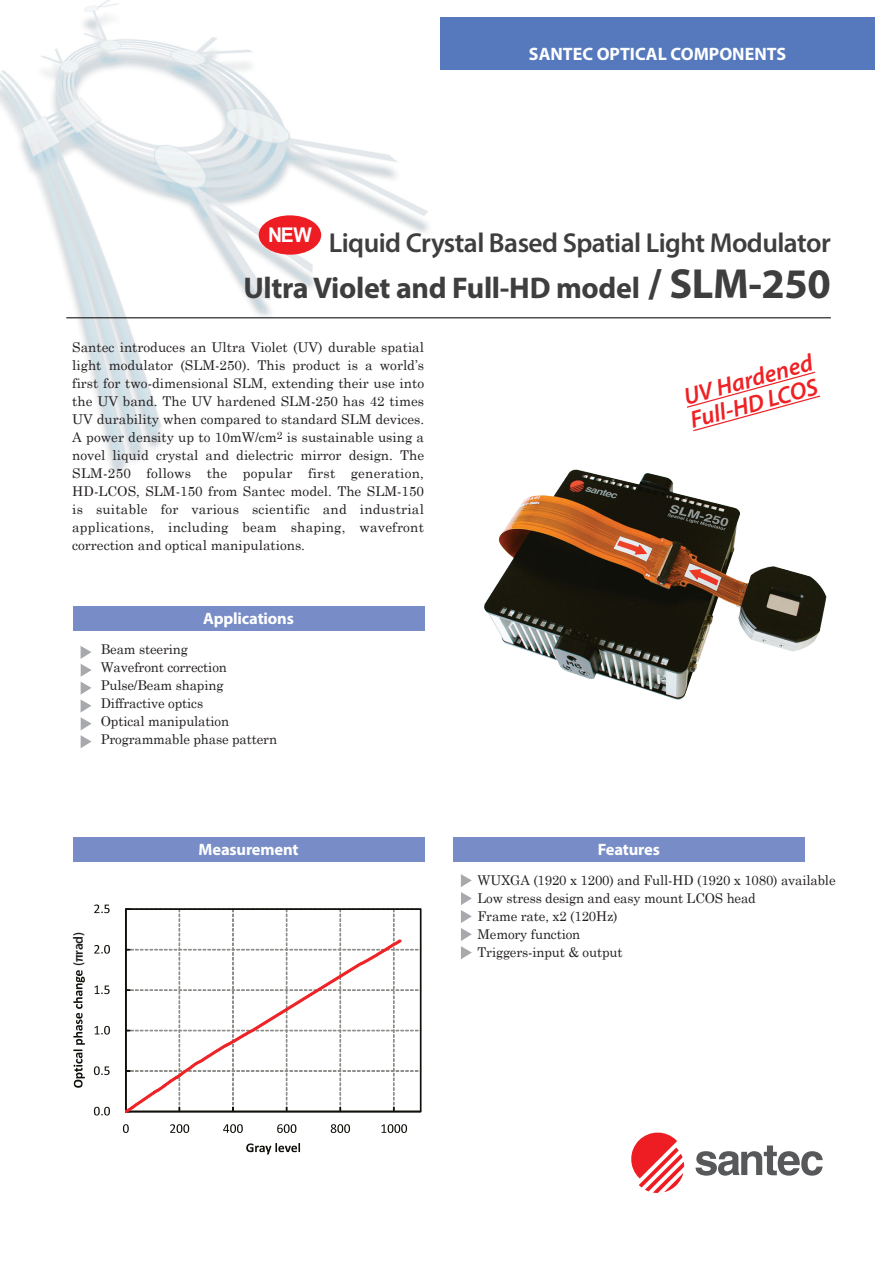
<style>
.page{position:relative;width:893px;height:1263px;background:#fff}
.page>*{position:absolute;margin:0;border:0;box-sizing:border-box;transform-origin:0 0}
.t1{font:700 30px "Myriad Pro";letter-spacing:-.01em;color:#3e3e3f}
.t2{font:600 27.45px "Myriad Pro";letter-spacing:-.02em;color:#3e3e3f}
.t3{font:italic 600 24px/24.5px "Myriad Pro";color:#ee2124}
.t4{font:700 20.25px "Arial";color:#fff;scale:.96 1}
.t5{font:700 18px "Myriad Pro";color:#fff}
.t6{font:700 16.5px "Myriad Pro";letter-spacing:-.01em;color:#fff}
.t7{font:13.5px/18px "Century Schoolbook";letter-spacing:-.01em;color:#231f20}
.t8{font:600 13.5px "Myriad Pro";color:#231f20}
.s1{font-size:42.3px}
</style>
<div class="page">
<img style="left:0;top:0;width:449px;height:475px">
<div style="left:440px;top:17px;width:435px;height:53px;background:#5679bd"></div>
<hr style="left:66px;top:317px;width:765px;height:1px;background:#231f20">
<svg style="left:695px;top:1145px;width:128px;height:31px"></svg>
<svg style="left:631px;top:1132px;width:53px;height:61px"></svg>
<svg style="left:686px;top:371px;width:135px;height:61px"></svg>
<svg style="left:81px;top:646px;width:11px;height:102px"></svg>
<div style="left:73px;top:606px;width:351px;height:25px;background:#788dc7"></div>
<div style="left:73px;top:837px;width:351px;height:25px;background:#788dc7"></div>
<div style="left:453px;top:837px;width:351px;height:25px;background:#788dc7"></div>
<svg style="left:461px;top:874px;width:11px;height:85px"></svg>
<svg style="left:125px;top:908px;width:296px;height:203px"></svg>
<hr style="left:125px;top:909px;width:1px;height:203px;background:#11110b">
<div style="left:126px;top:1111px;width:295px;height:1px;border:1px solid #11110b"></div>
<svg style="left:179px;top:909px;width:215px;height:30px"></svg>
<svg style="left:126px;top:939px;width:276px;height:173px"></svg>
<svg style="left:94px;top:1107px;width:16px;height:8px"></svg>
<svg style="left:94px;top:1066px;width:16px;height:9px"></svg>
<svg style="left:95px;top:1026px;width:15px;height:8px"></svg>
<svg style="left:95px;top:985px;width:15px;height:9px"></svg>
<svg style="left:94px;top:945px;width:16px;height:9px"></svg>
<svg style="left:94px;top:904px;width:16px;height:9px"></svg>
<svg style="left:123px;top:1124px;width:6px;height:9px"></svg>
<svg style="left:170px;top:1124px;width:19px;height:9px"></svg>
<svg style="left:223px;top:1124px;width:20px;height:9px"></svg>
<svg style="left:277px;top:1124px;width:19px;height:9px"></svg>
<svg style="left:331px;top:1124px;width:19px;height:9px"></svg>
<svg style="left:381px;top:1124px;width:26px;height:9px"></svg>
<svg style="left:73px;top:970px;width:12px;height:118px"></svg>
<svg style="left:246px;top:1143px;width:54px;height:11px"></svg>
<img style="left:446px;top:449px;width:381px;height:251px">
<div style="left:259px;top:215px;width:62px;height:40px;background:#ee1d23;border-radius:50%"></div>
<h3 class="t5" style="left:529px;top:42px;width:259px">SANTEC OPTICAL COMPONENTS</h3>
<h3 class="t4" style="left:268px;top:221px;width:47px">NEW</h3>
<h2 class="t2" style="left:329px;top:226px;width:503px">Liquid Crystal Based Spatial Light Modulator</h2>
<h1 class="t1" style="left:243px;top:268px;width:589px">Ultra Violet and Full-HD model <span class="s1">/ SLM-250</span></h1>
<p class="t7" style="left:72px;top:337px;width:353px;text-align:justify">Santec introduces an Ultra Violet (UV) durable spatial light modulator (SLM-250). This product is a world’s first for two-dimensional SLM, extending their use into the UV band. The UV hardened SLM-250 has 42 times UV durability when compared to standard SLM devices.<br>A power density up to 10mW/cm<sup>2</sup> is sustainable using a novel liquid crystal and dielectric mirror design. The SLM-250 follows the popular first generation, HD-LCOS, SLM-150 from Santec model. The SLM-150 is suitable for various scientific and industrial applications, including beam shaping, wavefront correction and optical manipulations.</p>
<h3 class="t3" style="left:681px;top:384px;width:134px;rotate:-15deg">UV Hardened<br>Full-HD LCOS</h3>
<p class="t6" style="left:203px;top:608px;width:92px">Applications</p>
<p class="t7" style="left:101px;top:640px;width:178px">Beam steering<br>Wavefront correction<br>Pulse/Beam shaping<br>Diffractive optics<br>Optical manipulation<br>Programmable phase pattern</p>
<p class="t8" style="left:70px;top:966px;width:36px;rotate:-90deg">(πrad)</p>
<p class="t6" style="left:199px;top:839px;width:101px">Measurement</p>
<p class="t6" style="left:598px;top:839px;width:64px">Features</p>
<p class="t7" style="left:478px;top:871px;width:360px">WUXGA (1920 x 1200) and Full-HD (1920 x 1080) available<br>Low stress design and easy mount LCOS head<br>Frame rate, x2 (120Hz)<br>Memory function<br>Triggers-input &amp; output</p>
</div>
